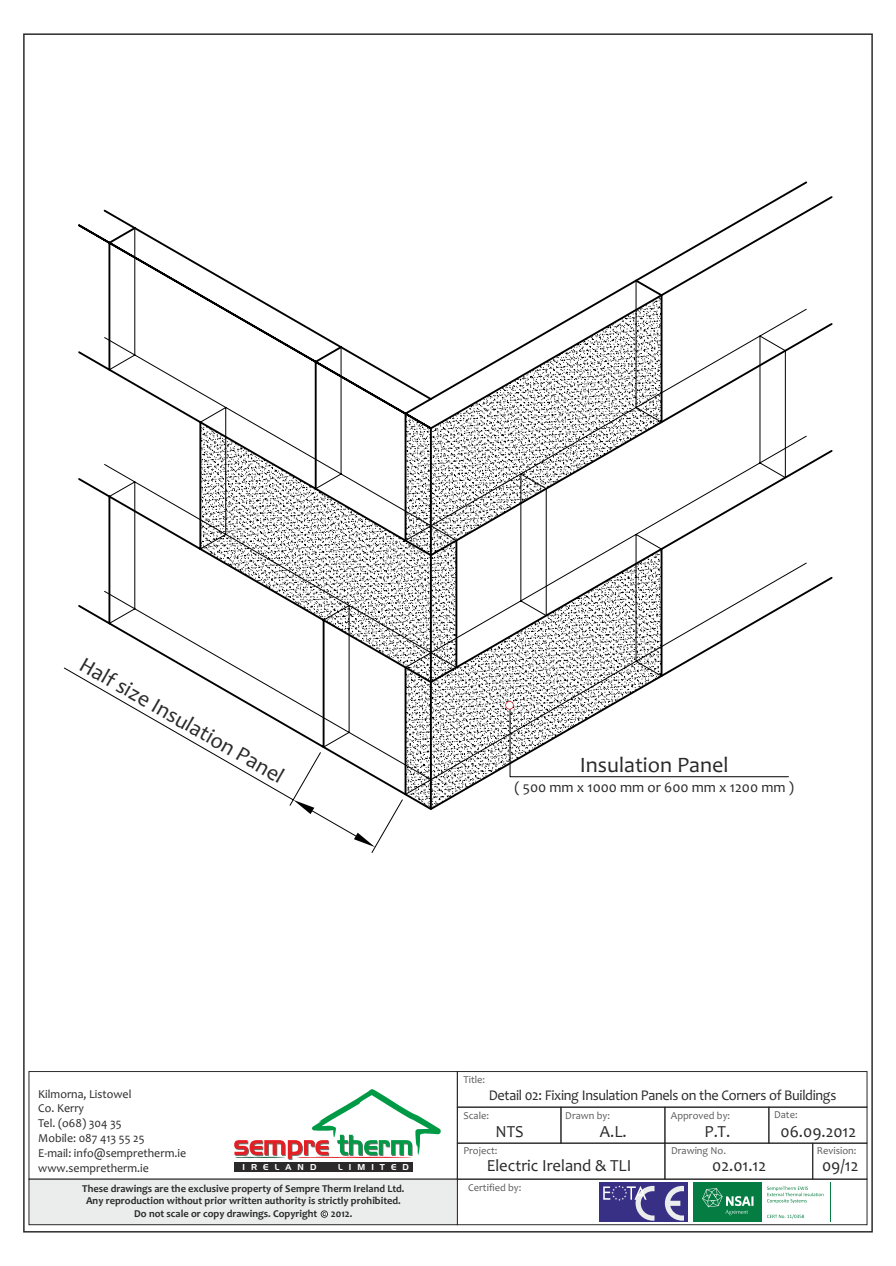
<style>
.page{position:relative;width:896px;height:1266px;background:#fff}
.page>*{position:absolute;margin:0;border:0;box-sizing:border-box;transform-origin:0 0}
.t1{font:22.2px "Candara";color:#2b2929}
.t2{font:16.95px "Candara";color:#2b2929}
.t3{font:14.85px "Candara";letter-spacing:-.025em;color:#2b2929;scale:.96 1}
.t4{font:14.7px "Candara";color:#2b2929}
.t5{font:12.15px/14.9px "Candara";color:#2b2929}
.t6{font:700 10.65px "Candara";color:#2b2929}
.t7{font:10.65px "Candara";color:#5c5c5c}
.t8{font:8.4px "Handel Gothic BT";letter-spacing:.74em;color:#fff}
</style>
<div class="page">
<svg style="left:104px;top:228px;width:123px;height:52px"></svg>
<svg style="left:635px;top:278px;width:8px;height:2px"></svg>
<svg style="left:64px;top:280px;width:742px;height:573px"></svg>
<svg style="left:354px;top:833px;width:21px;height:14px"></svg>
<svg style="left:293px;top:800px;width:21px;height:14px"></svg>
<svg style="left:505px;top:701px;width:283px;height:76px"></svg>
<div style="left:29px;top:1071px;width:428px;height:108px;border:1px solid #2b2929"></div>
<div style="left:457px;top:1071px;width:410px;height:36px;border:1px solid #2b2929"></div>
<div style="left:457px;top:1107px;width:104px;height:36px;border:1px solid #2b2929"></div>
<div style="left:560px;top:1107px;width:105px;height:36px;border:1px solid #2b2929"></div>
<div style="left:664px;top:1107px;width:105px;height:36px;border:1px solid #2b2929"></div>
<div style="left:768px;top:1107px;width:99px;height:36px;border:1px solid #2b2929"></div>
<div style="left:457px;top:1143px;width:208px;height:36px;border:1px solid #2b2929"></div>
<div style="left:664px;top:1143px;width:148px;height:36px;border:1px solid #2b2929"></div>
<div style="left:812px;top:1143px;width:55px;height:36px;border:1px solid #2b2929"></div>
<div style="left:457px;top:1179px;width:410px;height:46px;border:1px solid #2b2929"></div>
<div style="left:29px;top:1179px;width:428px;height:46px;background:#ebeded"></div>
<div style="left:234px;top:1162px;width:179px;height:10px;background:#2b2929"></div>
<svg style="left:234px;top:1089px;width:207px;height:71px"></svg>
<div style="left:693px;top:1182px;width:69px;height:40px;background:#057d42"></div>
<svg style="left:702px;top:1188px;width:51px;height:27px"></svg>
<div style="left:599px;top:1182px;width:88px;height:40px;background:#383085"></div>
<svg style="left:665px;top:1186px;width:19px;height:35px"></svg>
<svg style="left:603px;top:1185px;width:51px;height:36px"></svg>
<svg style="left:767px;top:1186px;width:56px;height:17px"></svg>
<svg style="left:767px;top:1214px;width:37px;height:5px"></svg>
<h1 class="t1" style="left:86px;top:654px;width:233px;rotate:30deg">Half size Insulation Panel</h1>
<h1 class="t1" style="left:579px;top:756px;width:150px">Insulation Panel</h1>
<h3 class="t4" style="left:514px;top:781px;width:281px">( 500 mm x 1000 mm or 600 mm x 1200 mm )</h3>
<p class="t5" style="left:38px;top:1087px;width:149px">Kilmorna, Listowel<br>Co. Kerry<br>Tel. (o68) 304 35<br>Mobile: 087 413 55 25<br>E-mail: info@sempretherm.ie www.sempretherm.ie</p>
<p class="t8" style="left:242px;top:1164px;width:75px">IRELAND</p>
<p class="t8" style="left:338px;top:1164px;width:72px">LIMITED</p>
<p class="t6" style="left:82px;top:1184px;width:324px">These drawings are the exclusive property of Sempre Therm Ireland Ltd.</p>
<p class="t6" style="left:86px;top:1197px;width:316px">Any reproduction without prior written authority is strictly prohibited.</p>
<p class="t6" style="left:134px;top:1209px;width:185px">Do not scale or copy drawings. Copyright</p>
<p class="t6" style="left:331px;top:1209px;width:23px">2012.</p>
<p class="t7" style="left:463px;top:1075px;width:23px">Title:</p>
<p class="t7" style="left:463px;top:1111px;width:27px">Scale:</p>
<p class="t7" style="left:565px;top:1111px;width:46px">Drawn by:</p>
<p class="t7" style="left:671px;top:1111px;width:61px">Approved by:</p>
<p class="t7" style="left:774px;top:1111px;width:25px">Date:</p>
<p class="t7" style="left:463px;top:1146px;width:36px">Project:</p>
<p class="t7" style="left:671px;top:1146px;width:56px">Drawing No.</p>
<p class="t7" style="left:816px;top:1146px;width:41px">Revision:</p>
<h3 class="t3" style="left:489px;top:1090px;width:363px">Detail 02: Fixing Insulation Panels on the Corners of Buildings</h3>
<h2 class="t2" style="left:495px;top:1125px;width:30px">NTS</h2>
<h2 class="t2" style="left:600px;top:1125px;width:28px">A.L.</h2>
<h2 class="t2" style="left:704px;top:1125px;width:27px">P.T.</h2>
<h2 class="t2" style="left:780px;top:1125px;width:77px">06.09.2012</h2>
<h2 class="t2" style="left:486px;top:1159px;width:146px">Electric Ireland &amp; TLI</h2>
<h2 class="t2" style="left:712px;top:1159px;width:55px">02.01.12</h2>
<h2 class="t2" style="left:822px;top:1159px;width:38px">09/12</h2>
<p class="t7" style="left:468px;top:1184px;width:55px">Certified by:</p>
</div>
